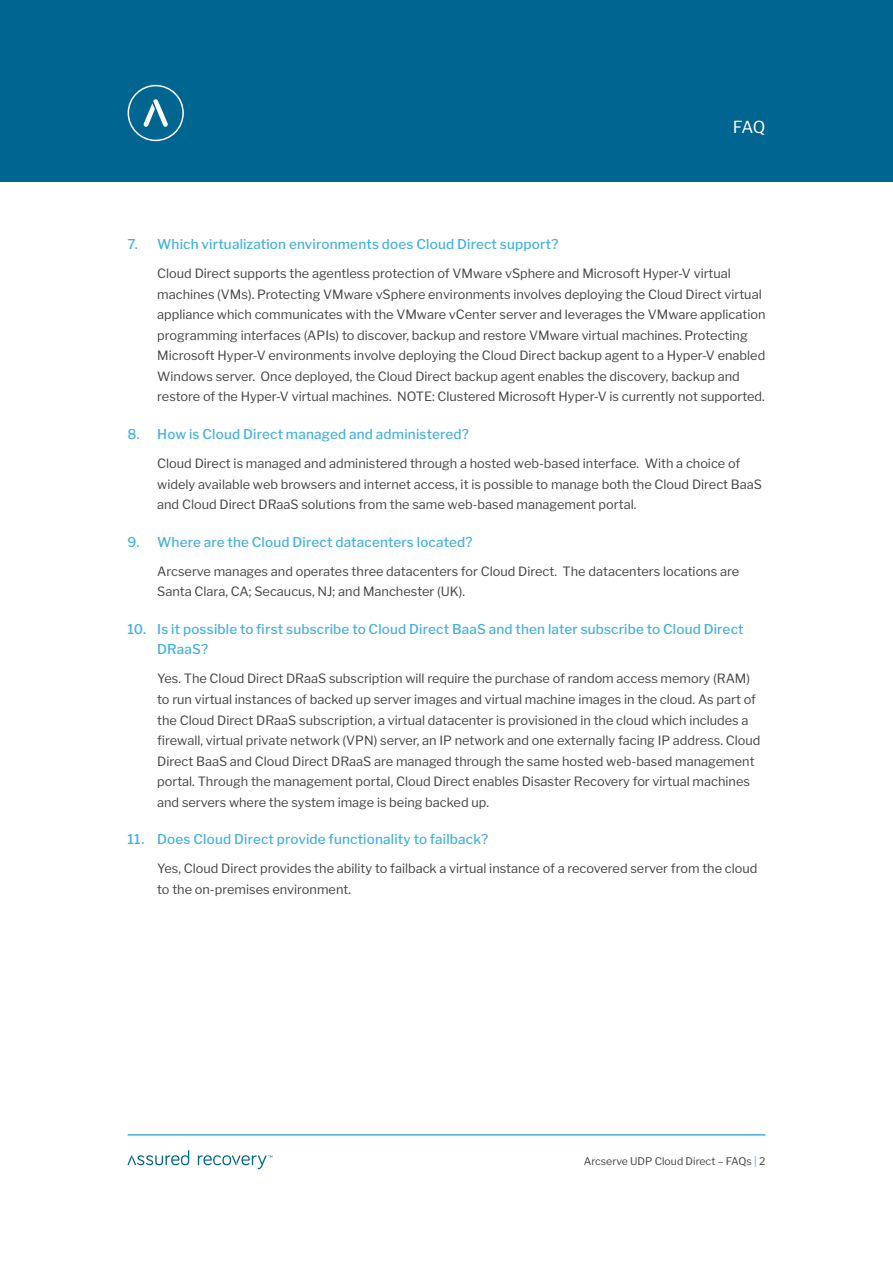
<style>
.page{position:relative;width:893px;height:1263px;background:#fff}
.page>*{position:absolute;margin:0;border:0;box-sizing:border-box;transform-origin:0 0}
.t1{font:16.5px "Libre Franklin";color:#fff}
.t2{font:500 13.5px/20.5px "Libre Franklin";letter-spacing:.015em;color:#41b1df}
.t3{font:12.75px/20.5px "Libre Franklin";color:#444}
.t4{font:10.5px "Libre Franklin";color:#444}
.s1{color:#41b1df}
</style>
<div class="page">
<div style="left:0;top:0;width:893px;height:182px;background:#006590"></div>
<hr style="left:128px;top:1134px;width:637px;height:2px;background:#41b1df">
<svg style="left:128px;top:1150px;width:61px;height:15px"></svg>
<svg style="left:198px;top:1155px;width:74px;height:14px"></svg>
<svg style="left:144px;top:99px;width:24px;height:28px"></svg>
<div style="left:128px;top:85px;width:56px;height:56px;border:2px solid #fff;border-radius:50%"></div>
<p class="t1" style="left:733px;top:117px;width:34px">FAQ</p>
<p class="t2" style="left:127px;top:234px;width:433px">7. Which virtualization environments does Cloud Direct support?</p>
<p class="t3" style="left:157px;top:263px;width:610px">Cloud Direct supports the agentless protection of VMware vSphere and Microsoft Hyper-V virtual machines (VMs). Protecting VMware vSphere environments involves deploying the Cloud Direct virtual appliance which communicates with the VMware vCenter server and leverages the VMware application programming interfaces (APIs) to discover, backup and restore VMware virtual machines. Protecting Microsoft Hyper-V environments involve deploying the Cloud Direct backup agent to a Hyper-V enabled Windows server. Once deployed, the Cloud Direct backup agent enables the discovery, backup and restore of the Hyper-V virtual machines. NOTE: Clustered Microsoft Hyper-V is currently not supported.</p>
<p class="t2" style="left:127px;top:424px;width:343px">8. How is Cloud Direct managed and administered?</p>
<p class="t3" style="left:157px;top:453px;width:606px">Cloud Direct is managed and administered through a hosted web-based interface. With a choice of widely available web browsers and internet access, it is possible to manage both the Cloud Direct BaaS and Cloud Direct DRaaS solutions from the same web-based management portal.</p>
<p class="t2" style="left:127px;top:531px;width:347px">9. Where are the Cloud Direct datacenters located?</p>
<p class="t3" style="left:157px;top:561px;width:583px">Arcserve manages and operates three datacenters for Cloud Direct. The datacenters locations are<br>Santa Clara, CA; Secaucus, NJ; and Manchester (UK).</p>
<p class="t2" style="left:157px;top:619px;width:588px;text-indent:-30px">10. Is it possible to first subscribe to Cloud Direct BaaS and then later subscribe to Cloud Direct<br>DRaaS?</p>
<p class="t3" style="left:157px;top:668px;width:605px">Yes. The Cloud Direct DRaaS subscription will require the purchase of random access memory (RAM) to run virtual instances of backed up server images and virtual machine images in the cloud. As part of the Cloud Direct DRaaS subscription, a virtual datacenter is provisioned in the cloud which includes a firewall, virtual private network (VPN) server, an IP network and one externally facing IP address. Cloud Direct BaaS and Cloud Direct DRaaS are managed through the same hosted web-based management portal. Through the management portal, Cloud Direct enables Disaster Recovery for virtual machines and servers where the system image is being backed up.</p>
<p class="t2" style="left:127px;top:829px;width:362px">11. Does Cloud Direct provide functionality to failback?</p>
<p class="t3" style="left:157px;top:858px;width:602px">Yes, Cloud Direct provides the ability to failback a virtual instance of a recovered server from the cloud to the on-premises environment.</p>
<p class="t4" style="left:584px;top:1155px;width:183px">Arcserve UDP Cloud Direct – FAQs <span class="s1">|</span> 2</p>
</div>
